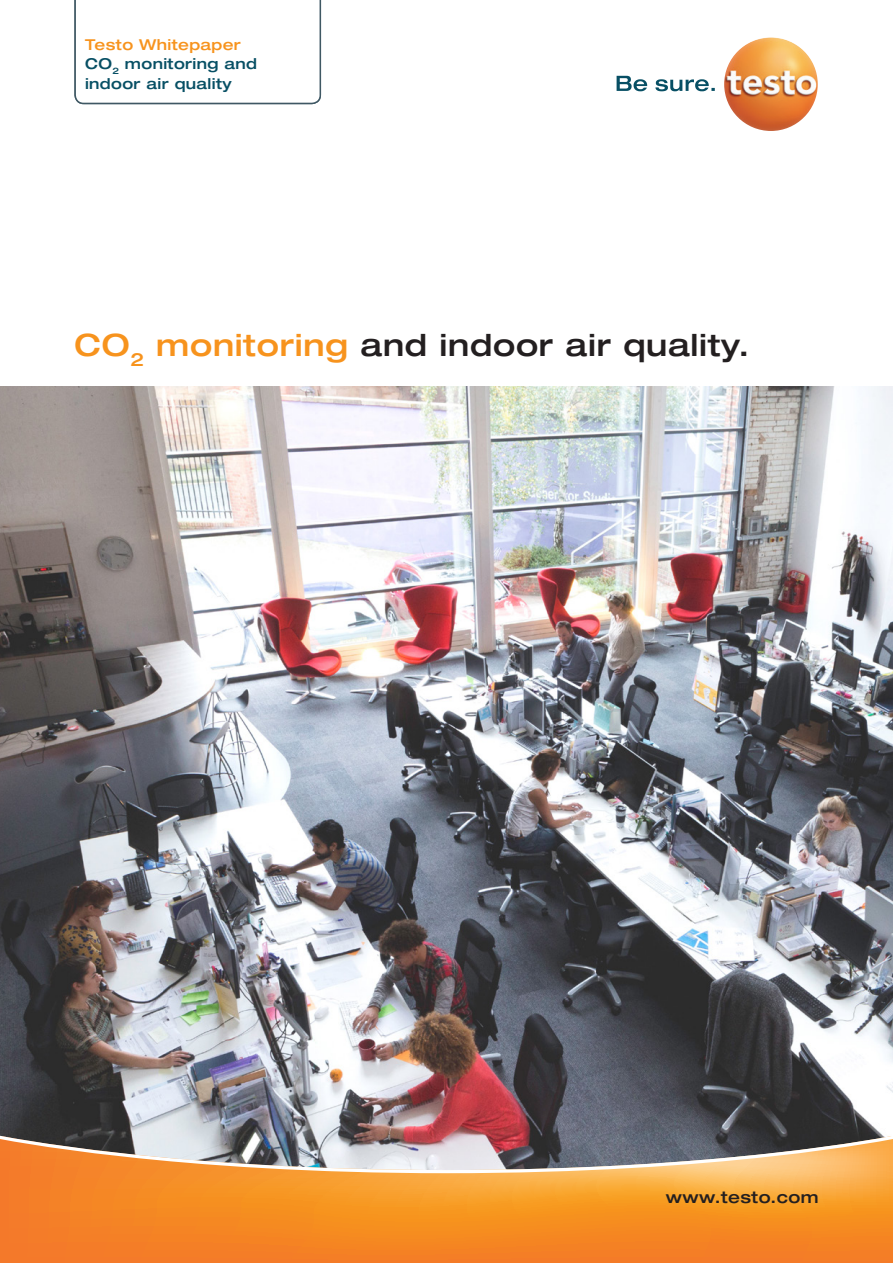
<style>
.page{position:relative;width:893px;height:1263px;background:#fff}
.page>*{position:absolute;margin:0;border:0;box-sizing:border-box;transform-origin:0 0}
.t1{font:500 expanded 30.75px "Helvetica Neue LT Com";letter-spacing:.025em;color:#231f20}
.t2{font:500 expanded 16.5px "Helvetica Neue LTW1 G";letter-spacing:.025em;color:#231f20}
.t3{font:500 expanded 15px/19.5px "Helvetica Neue LTW1 G";letter-spacing:.025em;color:#074f64}
.s1{color:#f7931d}
</style>
<div class="page">
<img style="left:0;top:387px;width:893px;height:744px">
<svg style="left:0;top:1131px;width:893px;height:132px;background:#de9045"></svg>
<svg style="left:617px;top:76px;width:98px;height:15px"></svg>
<img style="left:724px;top:37px;width:94px;height:94px;border-radius:47px">
<svg style="left:74px;top:0;width:247px;height:104px"></svg>
<p class="t3" style="left:85px;top:34px;width:174px"><span class="s1">Testo Whitepaper<br></span>CO<sub>2</sub> monitoring and indoor air quality</p>
<h1 class="t1" style="left:74px;top:325px;width:676px"><span class="s1">CO</span><sub>2</sub> <span class="s1">monitoring</span> and indoor air quality.</h1>
<p class="t2" style="left:666px;top:1187px;width:154px">www.testo.com</p>
</div>
